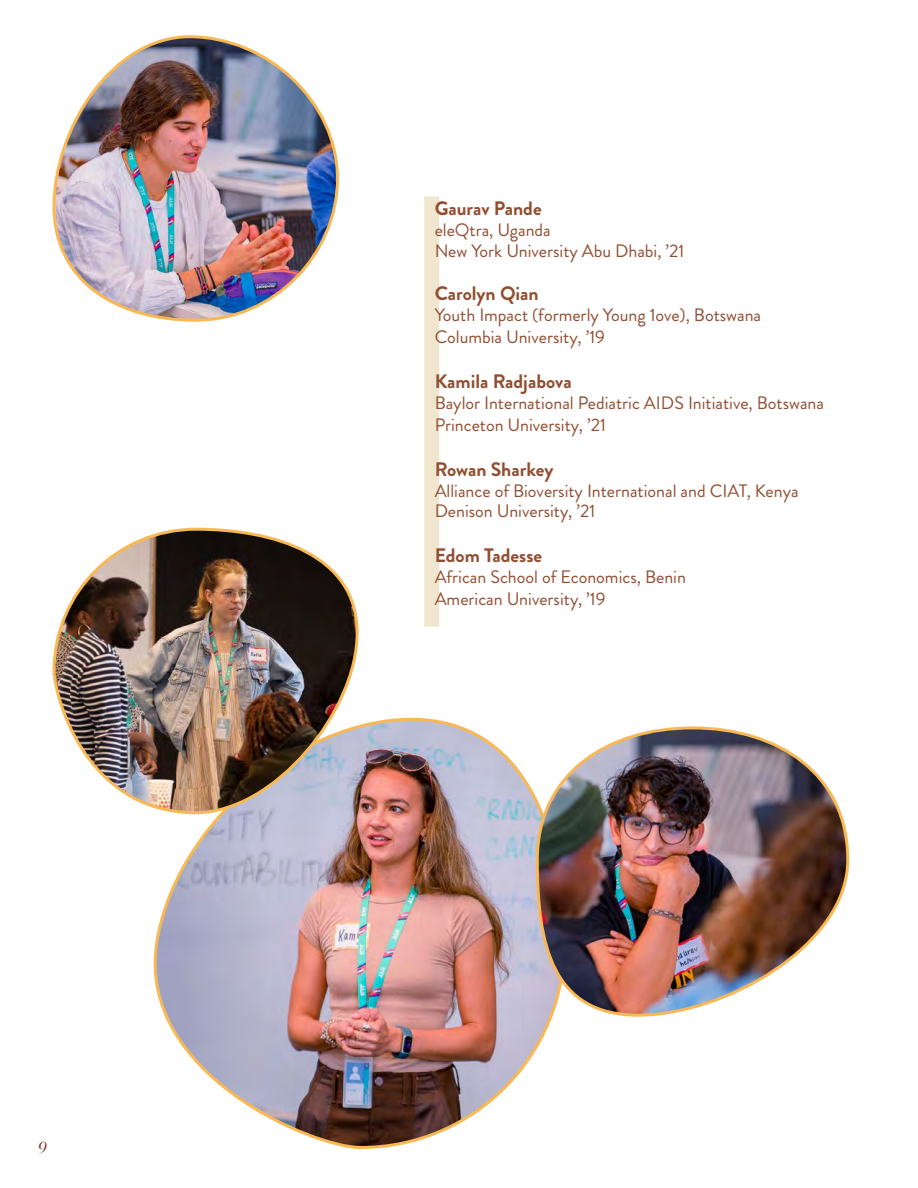
<style>
.page{position:relative;width:918px;height:1188px;background:#fff}
.page>*{position:absolute;margin:0;border:0;box-sizing:border-box;transform-origin:0 0}
.t1{font:700 19.5px "Brandon Grotesque";color:#914d30}
.t2{font:18px/22.5px "Brandon Grotesque";color:#914d30}
.t3{font:italic 18px "Baskerville Poster PT";color:#813324}
</style>
<div class="page">
<div style="left:424px;top:197px;width:15px;height:430px;background:#f0e5cd"></div>
<img style="left:153px;top:717px;width:399px;height:432px">
<img style="left:52px;top:527px;width:308px;height:289px">
<img style="left:52px;top:35px;width:287px;height:287px">
<img style="left:534px;top:725px;width:316px;height:293px">
<p class="t3" style="left:36px;top:1138px;width:10px">9</p>
<p class="t1" style="left:435px;top:195px;width:109px">Gaurav Pande</p>
<p class="t2" style="left:435px;top:220px;width:251px;line-height:20.7px">eleQtra, Uganda<br>New York University Abu Dhabi, ’21</p>
<p class="t1" style="left:435px;top:280px;width:105px">Carolyn Qian</p>
<p class="t2" style="left:435px;top:303px;width:328px">Youth Impact (formerly Young 1ove), Botswana<br>Columbia University, ’19</p>
<p class="t1" style="left:435px;top:368px;width:139px">Kamila Radjabova</p>
<p class="t2" style="left:435px;top:391px;width:391px">Baylor International Pediatric AIDS Initiative, Botswana<br>Princeton University, ’21</p>
<p class="t1" style="left:435px;top:455px;width:120px">Rowan Sharkey</p>
<p class="t2" style="left:435px;top:480px;width:365px;line-height:20.7px">Alliance of Bioversity International and CIAT, Kenya<br>Denison University, ’21</p>
<p class="t1" style="left:435px;top:542px;width:109px">Edom Tadesse</p>
<p class="t2" style="left:435px;top:566px;width:253px">African School of Economics, Benin<br>American University, ’19</p>
</div>
